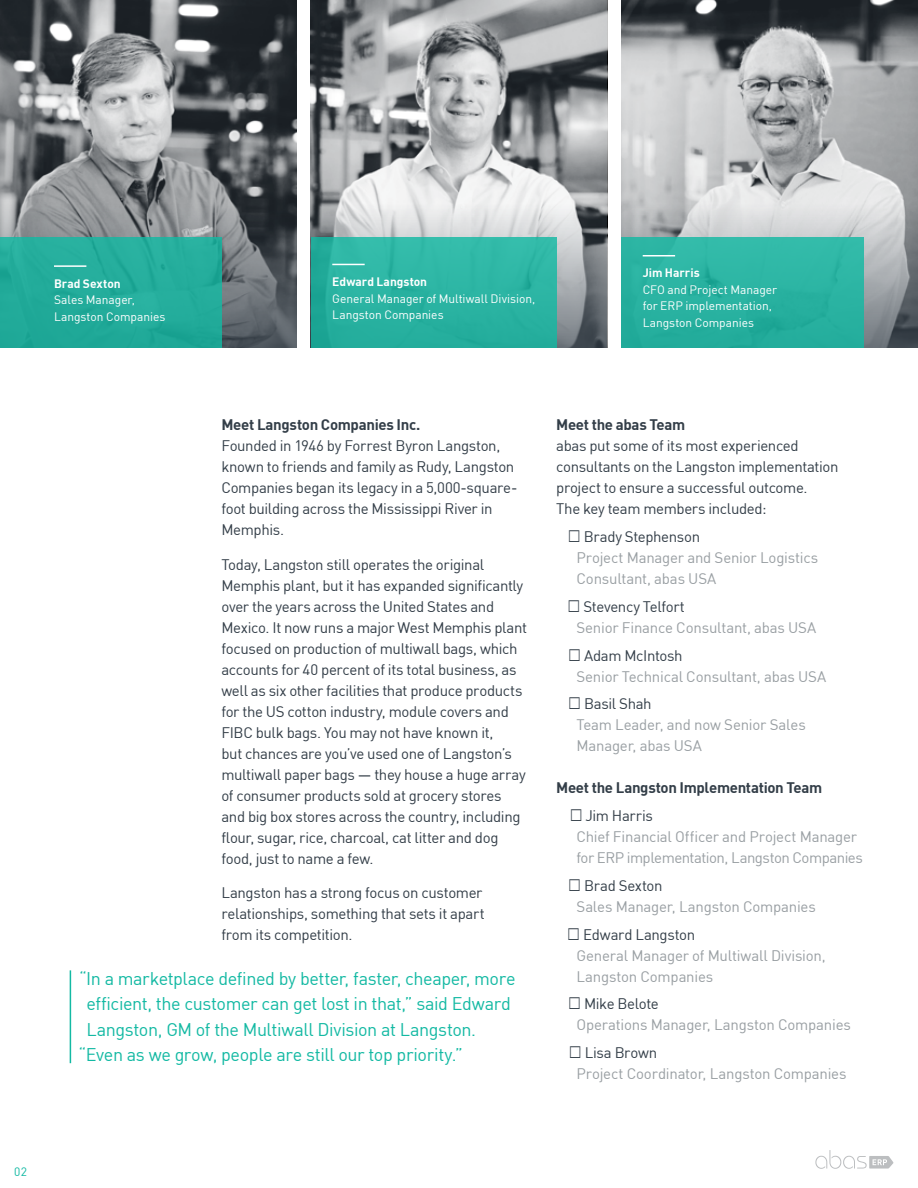
<style>
.page{position:relative;width:918px;height:1188px;background:#fff}
.page>*{position:absolute;margin:0;border:0;box-sizing:border-box;transform-origin:0 0}
.t1{font:18px "DIN";letter-spacing:-.025em;color:#13b9a3}
.t2{font:15px/21px "DIN";letter-spacing:-.025em;color:#333e48}
.t3{font:15px/21px "DIN";letter-spacing:-.015em;color:#999fa3}
.t4{font:700 15px "DIN";letter-spacing:-.025em;color:#333e48}
.t5{font:12px/16.5px "DIN";letter-spacing:-.005em;color:#fff}
.t6{font:700 12px "DIN";color:#fff}
.t7{font:12px "DIN";color:#13b9a3}
</style>
<div class="page">
<svg style="left:815px;top:1150px;width:79px;height:19px"></svg>
<hr style="left:70px;top:970px;width:1px;height:93px;background:#13b9a3">
<svg style="left:0;top:0;width:296px;height:190px;background:#6f7276"></svg>
<svg style="left:311px;top:0;width:296px;height:190px;background:#9b9ea0"></svg>
<svg style="left:622px;top:0;width:296px;height:190px;background:#9ea0a2"></svg>
<svg style="left:0;top:190px;width:296px;height:158px;background:#70767a"></svg>
<svg style="left:311px;top:190px;width:296px;height:158px;background:#b5babc"></svg>
<svg style="left:622px;top:190px;width:296px;height:158px;background:#b7bbbd"></svg>
<div style="left:622px;top:237px;width:242px;height:110px;background:#2ab3a2"></div>
<div style="left:311px;top:237px;width:245px;height:110px;background:#2bb4a3"></div>
<div style="left:0;top:237px;width:221px;height:110px;background:#23ac9b"></div>
<hr style="left:54px;top:265px;width:32px;height:2px;background:#fff">
<hr style="left:332px;top:264px;width:33px;height:1px;background:#fff">
<hr style="left:643px;top:255px;width:32px;height:1px;background:#fff">
<p class="t6" style="left:54px;top:276px;width:68px">Brad Sexton</p>
<p class="t5" style="left:54px;top:291px;width:113px">Sales Manager,<br>Langston Companies</p>
<p class="t6" style="left:332px;top:274px;width:96px">Edward Langston</p>
<p class="t5" style="left:332px;top:290px;width:205px">General Manager of Multiwall Division,<br>Langston Companies</p>
<p class="t6" style="left:643px;top:265px;width:59px">Jim Harris</p>
<p class="t5" style="left:643px;top:281px;width:136px">CFO and Project Manager for ERP implementation,<br>Langston Companies</p>
<p class="t7" style="left:14px;top:1164px;width:14px">02</p>
<p class="t4" style="left:221px;top:415px;width:200px">Meet Langston Companies Inc.</p>
<p class="t2" style="left:221px;top:435px;width:298px">Founded in 1946 by Forrest Byron Langston, known to friends and family as Rudy, Langston Companies began its legacy in a 5,000-square&shy;foot building across the Mississippi River in Memphis.</p>
<p class="t2" style="left:221px;top:554px;width:307px">Today, Langston still operates the original Memphis plant, but it has expanded significantly over the years across the United States and Mexico. It now runs a major West Memphis plant focused on production of multiwall bags, which accounts for 40 percent of its total business, as well as six other facilities that produce products for the US cotton industry, module covers and FIBC bulk bags. You may not have known it,<br>but chances are you’ve used one of Langston’s multiwall paper bags — they house a huge array of consumer products sold at grocery stores and big box stores across the country, including flour, sugar, rice, charcoal, cat litter and dog food, just to name a few.</p>
<p class="t2" style="left:221px;top:882px;width:265px">Langston has a strong focus on customer relationships, something that sets it apart from its competition.</p>
<p class="t1" style="left:79px;top:967px;width:438px">“In a marketplace defined by better, faster, cheaper, more</p>
<p class="t1" style="left:86px;top:992px;width:426px">efficient, the customer can get lost in that,” said Edward</p>
<p class="t1" style="left:86px;top:1018px;width:391px">Langston, GM of the Multiwall Division at Langston.</p>
<p class="t1" style="left:79px;top:1043px;width:386px">“Even as we grow, people are still our top priority.”</p>
<p class="t4" style="left:556px;top:415px;width:131px">Meet the abas Team</p>
<p class="t2" style="left:556px;top:435px;width:284px">abas put some of its most experienced consultants on the Langston implementation project to ensure a successful outcome.<br>The key team members included:</p>
<p class="t2" style="left:568px;top:526px;width:133px">· Brady Stephenson</p>
<p class="t3" style="left:576px;top:547px;width:243px">Project Manager and Senior Logistics<br>Consultant, abas USA</p>
<p class="t2" style="left:568px;top:596px;width:118px">· Stevency Telfort</p>
<p class="t3" style="left:576px;top:617px;width:241px">Senior Finance Consultant, abas USA</p>
<p class="t2" style="left:569px;top:644px;width:115px">· Adam McIntosh</p>
<p class="t3" style="left:576px;top:665px;width:251px">Senior Technical Consultant, abas USA</p>
<p class="t2" style="left:569px;top:693px;width:84px">· Basil Shah</p>
<p class="t3" style="left:576px;top:714px;width:231px">Team Leader, and now Senior Sales<br>Manager, abas USA</p>
<p class="t4" style="left:556px;top:778px;width:268px">Meet the Langston Implementation Team</p>
<p class="t2" style="left:571px;top:805px;width:84px">· Jim Harris</p>
<p class="t3" style="left:576px;top:826px;width:288px">Chief Financial Officer and Project Manager for ERP implementation, Langston Companies</p>
<p class="t2" style="left:569px;top:875px;width:95px">· Brad Sexton</p>
<p class="t3" style="left:576px;top:896px;width:241px">Sales Manager, Langston Companies</p>
<p class="t2" style="left:568px;top:923px;width:129px">· Edward Langston</p>
<p class="t3" style="left:576px;top:944px;width:251px">General Manager of Multiwall Division,<br>Langston Companies</p>
<p class="t2" style="left:569px;top:993px;width:92px">· Mike Belote</p>
<p class="t3" style="left:576px;top:1014px;width:276px">Operations Manager, Langston Companies</p>
<p class="t2" style="left:569px;top:1042px;width:89px">· Lisa Brown</p>
<p class="t3" style="left:576px;top:1063px;width:272px">Project Coordinator, Langston Companies</p>
</div>
